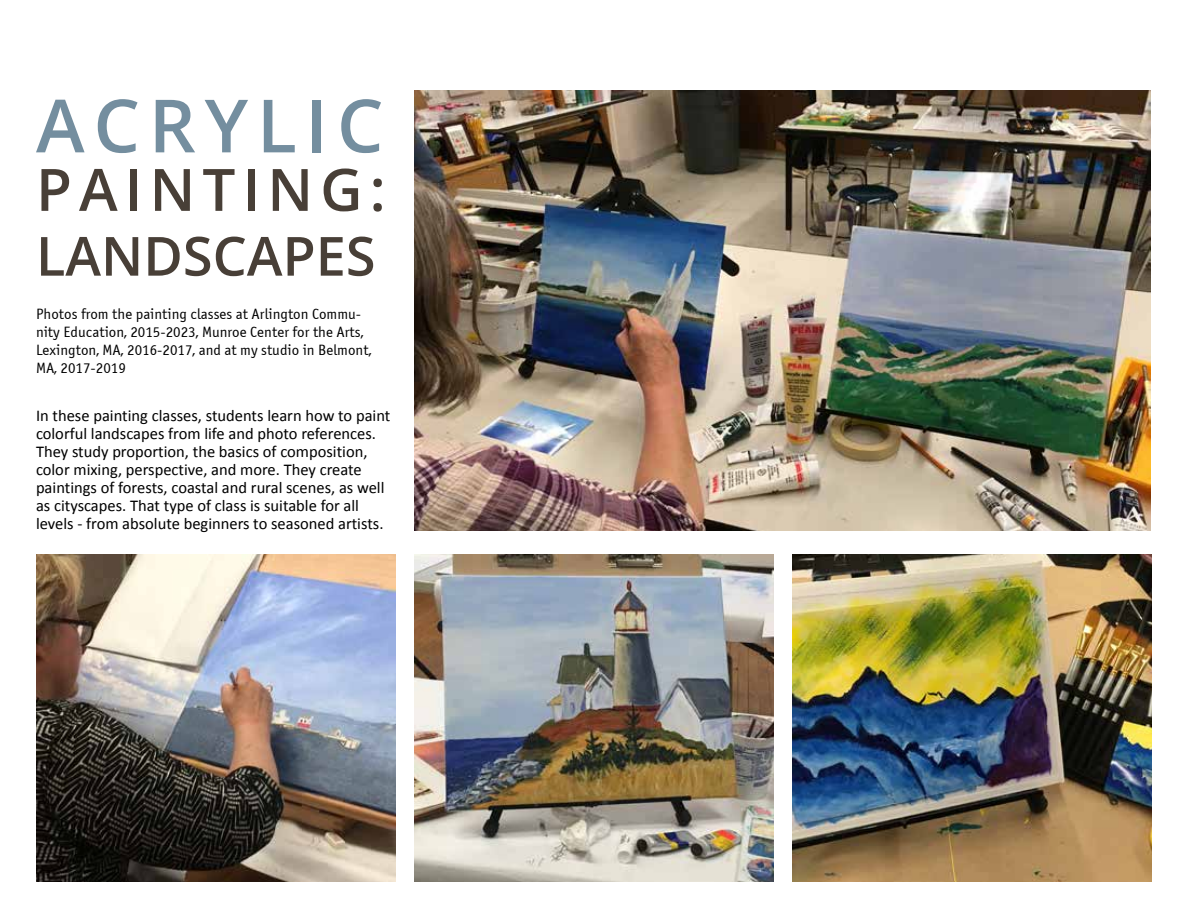
<style>
.page{position:relative;width:1188px;height:918px;background:#fff}
.page>*{position:absolute;margin:0;border:0;box-sizing:border-box;transform-origin:0 0}
.t1{font:600 73.5px "Open Sans";letter-spacing:.12em;color:#748e9f}
.t2{font:600 58.5px "Open Sans";letter-spacing:.12em;color:#483f37}
.t3{font:600 54px "Open Sans";color:#483f37}
.t4{font:16.5px/18px "Calibri";color:#000}
.t5{font:15px/18px "Officina Sans C";color:#000}
</style>
<div class="page">
<img style="left:414px;top:554px;width:360px;height:328px">
<img style="left:36px;top:554px;width:360px;height:328px">
<img style="left:792px;top:554px;width:360px;height:328px">
<img style="left:414px;top:90px;width:737px;height:441px">
<h1 class="t1" style="left:36px;top:75px;width:349px">ACRYLIC</h1>
<h2 class="t2" style="left:36px;top:150px;width:351px">PAINTING:</h2>
<h3 class="t3" style="left:36px;top:219px;width:341px">LANDSCAPES</h3>
<p class="t5" style="left:36px;top:305px;width:337px">Photos from the painting classes at Arlington Commu&shy;nity Education, 2015-2023, Munroe Center for the Arts, Lexington, MA, 2016-2017, and at my studio in Belmont, MA, 2017-2019</p>
<p class="t4" style="left:36px;top:407px;width:356px">In these painting classes, students learn how to paint colorful landscapes from life and photo references.<br>They study proportion, the basics of composition, color mixing, perspective, and more. They create paintings of forests, coastal and rural scenes, as well as cityscapes. That type of class is suitable for all levels - from absolute beginners to seasoned artists.</p>
</div>
